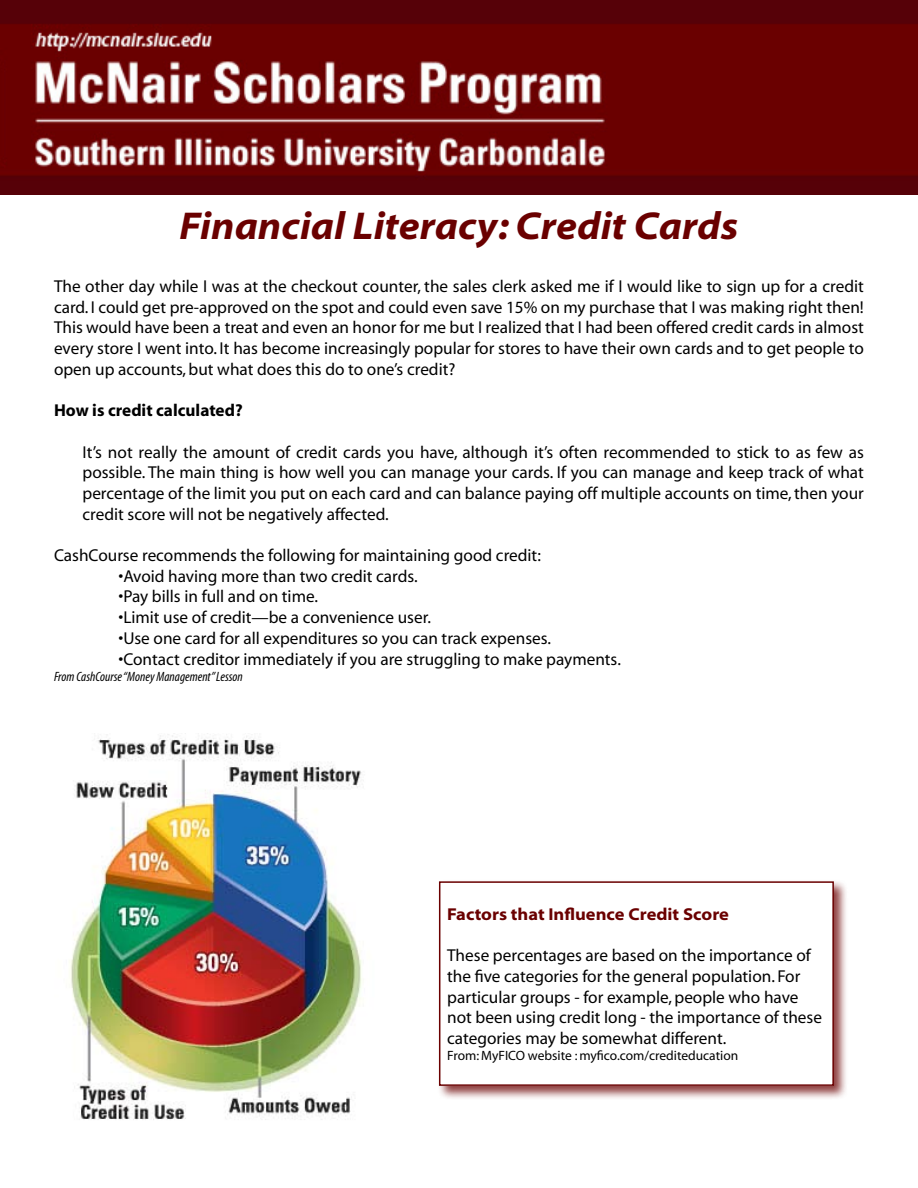
<style>
.page{position:relative;width:918px;height:1188px;background:#fff}
.page>*{position:absolute;margin:0;border:0;box-sizing:border-box;transform-origin:0 0}
.t1{font:39px "Myriad MM It 700 700";color:#6a0000}
.t2{font:17.25px/20.7px "Myriad MM 400 600";color:#000;text-align:justify}
.t3{font:17.25px "Myriad MM 700 700";letter-spacing:.075em;color:#6a0000}
.t4{font:17.25px "Myriad MM 700 600";color:#000}
.t5{font:13.5px "Myriad MM 400 600";color:#000}
.t6{font:13.5px "Myriad MM It 400 300";color:#000}
</style>
<div class="page">
<img style="left:758px;top:0;width:160px;height:195px">
<img style="left:0;top:0;width:758px;height:195px">
<img style="left:69px;top:734px;width:293px;height:386px">
<div style="left:437px;top:879px;width:411px;height:221px;background:#6a0000;opacity:.75"></div>
<div style="left:440px;top:882px;width:393px;height:203px;background:#fff"></div>
<div style="left:439px;top:881px;width:395px;height:205px;border:2px solid #6a0000"></div>
<h1 class="t1" style="left:180px;top:208px;width:560px">Financial Literacy: Credit Cards</h1>
<p class="t2" style="left:54px;top:277px;width:811px">The other day while I was at the checkout counter, the sales clerk asked me if I would like to sign up for a credit card. I could get pre-approved on the spot and could even save 15% on my purchase that I was making right then!<br>This would have been a treat and even an honor for me but I realized that I had been offered credit cards in almost every store I went into. It has become increasingly popular for stores to have their own cards and to get people to open up accounts, but what does this do to one’s credit?</p>
<p class="t4" style="left:54px;top:402px;width:190px">How is credit calculated?</p>
<p class="t2" style="left:82px;top:442px;width:783px">It’s not really the amount of credit cards you have, although it’s often recommended to stick to as few as possible. The main thing is how well you can manage your cards. If you can manage and keep track of what percentage of the limit you put on each card and can balance paying off multiple accounts on time, then your credit score will not be negatively affected.</p>
<p class="t2" style="left:54px;top:546px;width:488px">CashCourse recommends the following for maintaining good credit:</p>
<p class="t2" style="left:118px;top:566px;width:301px">•Avoid having more than two credit cards.</p>
<p class="t2" style="left:118px;top:587px;width:201px">•Pay bills in full and on time.</p>
<p class="t2" style="left:118px;top:608px;width:314px">•Limit use of credit—be a convenience user.</p>
<p class="t2" style="left:118px;top:629px;width:434px">•Use one card for all expenditures so you can track expenses.</p>
<p class="t2" style="left:118px;top:649px;width:504px">•Contact creditor immediately if you are struggling to make payments.</p>
<p class="t6" style="left:54px;top:670px;width:190px">From CashCourse “Money Management” Lesson</p>
<p class="t3" style="left:447px;top:906px;width:282px">Factors that Influence Credit Score</p>
<p class="t2" style="left:447px;top:946px;width:376px;text-align:left">These percentages are based on the importance of the five categories for the general population. For particular groups - for example, people who have not been using credit long - the importance of these categories may be somewhat different.</p>
<p class="t5" style="left:447px;top:1049px;width:293px">From: MyFICO website : myfico.com/crediteducation</p>
</div>
